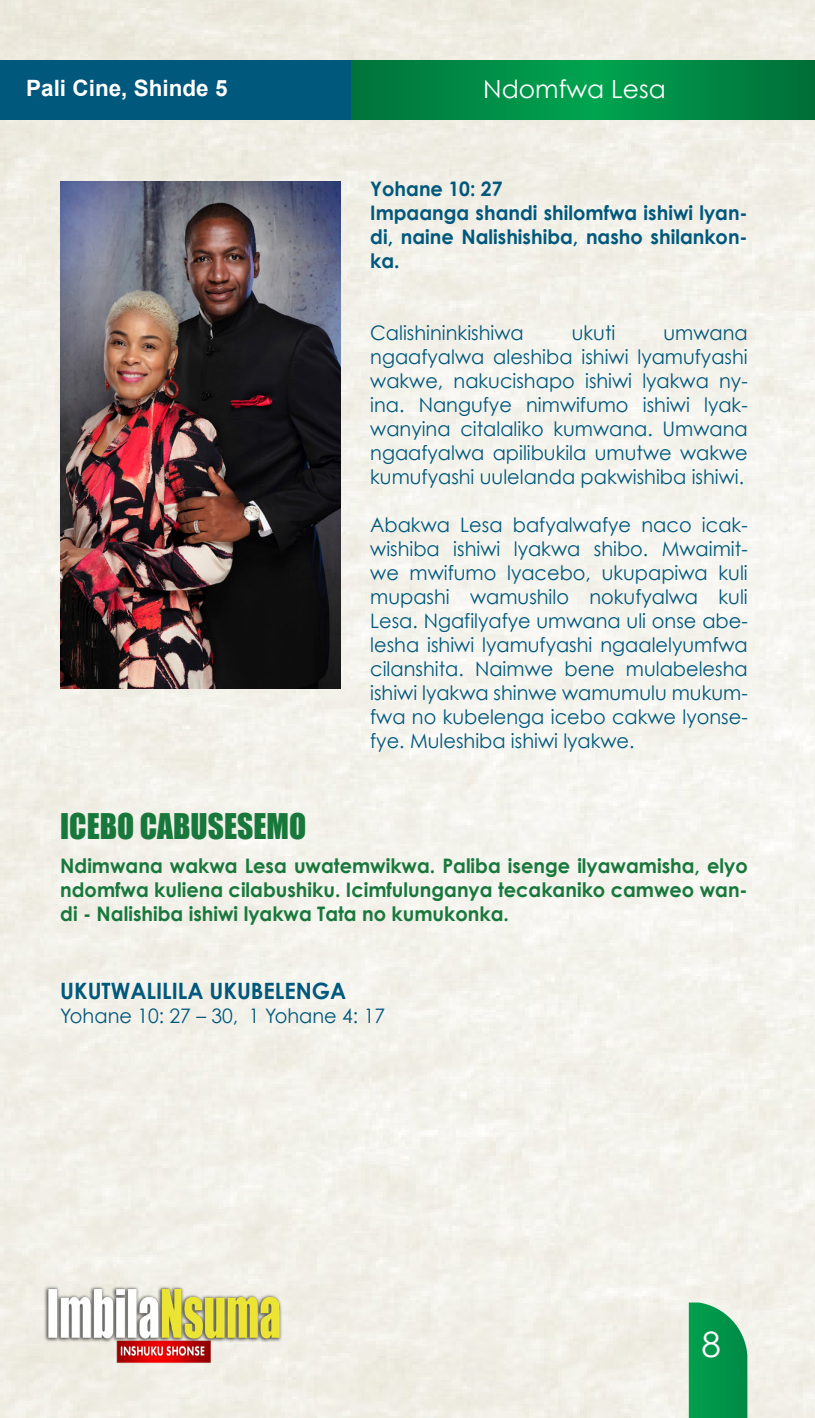
<style>
.page{position:relative;width:815px;height:1418px;background:#fff}
.page>*{position:absolute;margin:0;border:0;box-sizing:border-box;transform-origin:0 0}
.t1{font:35px "Century Gothic";color:#fff}
.t2{font:32.5px "Impact";color:#18783c}
.t3{font:25px "Century Gothic";color:#fff}
.t4{font:700 22.5px "Century Gothic";color:#00587c}
.t5{font:700 22.5px "Arial";color:#fff}
.t6{font:20px/24px "Century Gothic";color:#00587c;text-align:justify}
.t7{font:700 20px/24px "Century Gothic";color:#18783c;text-align:justify}
.t8{font:700 20px/24px "Century Gothic";color:#00587c;text-align:justify}
</style>
<div class="page">
<img style="left:0;top:0;width:815px;height:1417px">
<svg style="left:351px;top:60px;width:464px;height:60px;background:#008944"></svg>
<div style="left:0;top:60px;width:351px;height:60px;background:#00587c"></div>
<svg style="left:689px;top:1302px;width:58px;height:115px;background:#189f5a"></svg>
<img style="left:39px;top:1285px;width:246px;height:81px">
<img style="left:60px;top:181px;width:280px;height:507px">
<p class="t5" style="left:26px;top:73px;width:203px">Pali Cine, Shinde 5</p>
<p class="t3" style="left:483px;top:74px;width:184px">Ndomfwa Lesa</p>
<p class="t8" style="left:370px;top:176px;width:134px">Yohane 10: 27</p>
<p class="t8" style="left:370px;top:200px;width:379px">Impaanga shandi shilomfwa ishiwi lyan&shy;di, naine Nalishishiba, nasho shilankon&shy;ka.</p>
<p class="t6" style="left:370px;top:320px;width:155px">Calishininkishiwa</p>
<p class="t6" style="left:572px;top:320px;width:45px">ukuti</p>
<p class="t6" style="left:370px;top:320px;width:379px;text-indent:293px">umwana ngaafyalwa aleshiba ishiwi lyamufyashi wakwe, nakucishapo ishiwi lyakwa ny&shy;ina. Nangufye nimwifumo ishiwi lyak&shy;wanyina citalaliko kumwana. Umwana ngaafyalwa apilibukila umutwe wakwe kumufyashi uulelanda pakwishiba ishiwi.</p>
<p class="t6" style="left:370px;top:512px;width:379px">Abakwa Lesa bafyalwafye naco icak&shy;wishiba ishiwi lyakwa shibo. Mwaimit&shy;we mwifumo lyacebo, ukupapiwa kuli mupashi wamushilo nokufyalwa kuli Lesa. Ngafilyafye umwana uli onse abe&shy;lesha ishiwi lyamufyashi ngaalelyumfwa cilanshita. Naimwe bene mulabelesha ishiwi lyakwa shinwe wamumulu mukum&shy;fwa no kubelenga icebo cakwe lyonse&shy;fye. Muleshiba ishiwi lyakwe.</p>
<p class="t2" style="left:60px;top:801px;width:247px">ICEBO CABUSESEMO</p>
<p class="t7" style="left:60px;top:853px;width:689px">Ndimwana wakwa Lesa uwatemwikwa. Paliba isenge ilyawamisha, elyo ndomfwa kuliena cilabushiku. Icimfulunganya tecakaniko camweo wan&shy;di - Nalishiba ishiwi lyakwa Tata no kumukonka.</p>
<p class="t4" style="left:60px;top:974px;width:288px">UKUTWALILILA UKUBELENGA</p>
<p class="t6" style="left:60px;top:1003px;width:326px">Yohane 10: 27 – 30, 1 Yohane 4: 17</p>
<h1 class="t1" style="left:701px;top:1322px;width:21px">8</h1>
</div>
